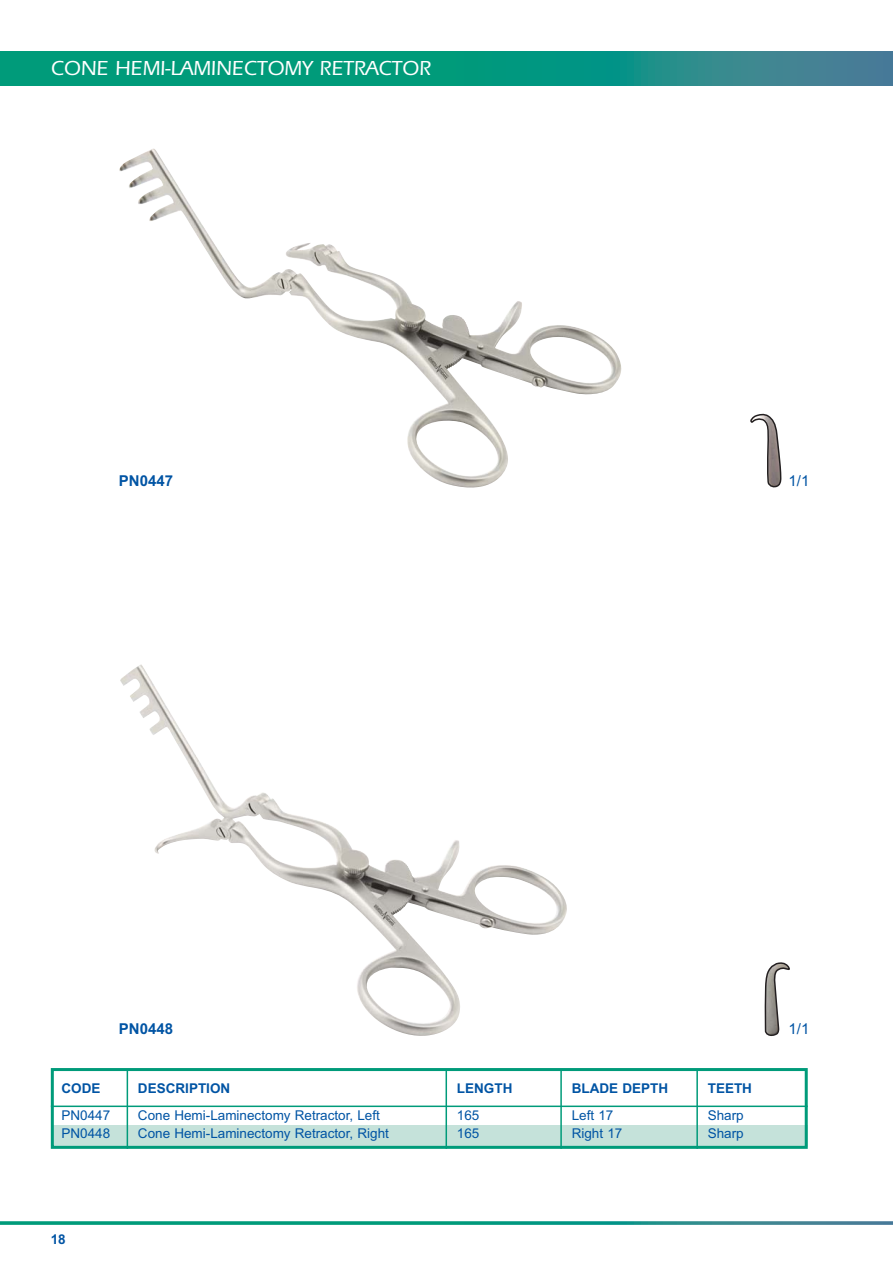
<style>
.page{position:relative;width:893px;height:1263px;background:#fff}
.page>*{position:absolute;margin:0;border:0;box-sizing:border-box;transform-origin:0 0}
.t1{font:500 21px "Itc Eras";color:#fff}
.t2{font:700 15px "Arial";color:#0054a4}
.t3{font:15px "Arial";color:#0054a4}
.t4{font:13.5px/18px "Arial";color:#0054a4}
.t5{font:700 13.5px "Arial";color:#0054a4}
</style>
<div class="page">
<div style="left:51px;top:1125px;width:757px;height:22px;background:#c5e2da"></div>
<div style="left:51px;top:1068px;width:757px;height:81px;border:3px solid #009b7a"></div>
<svg style="left:0;top:1221px;width:893px;height:4px;background:#279d8d"></svg>
<svg style="left:0;top:52px;width:893px;height:34px;background:#109482"></svg>
<img style="left:119px;top:148px;width:495px;height:340px">
<img style="left:120px;top:664px;width:447px;height:372px">
<hr style="left:51px;top:1105px;width:757px;height:2px;background:#009b7a">
<hr style="left:127px;top:1070px;width:1px;height:79px;background:#009b7a">
<hr style="left:560px;top:1070px;width:2px;height:79px;background:#009b7a">
<hr style="left:446px;top:1070px;width:1px;height:79px;background:#009b7a">
<hr style="left:696px;top:1070px;width:2px;height:79px;background:#009b7a">
<svg style="left:750px;top:414px;width:31px;height:73px"></svg>
<svg style="left:765px;top:962px;width:25px;height:74px"></svg>
<h1 class="t1" style="left:51px;top:61px;width:381px">CONE HEMI-LAMINECTOMY RETRACTOR</h1>
<p class="t2" style="left:119px;top:475px;width:56px">PN0447</p>
<p class="t3" style="left:789px;top:475px;width:22px">1/1</p>
<p class="t2" style="left:119px;top:1023px;width:56px">PN0448</p>
<p class="t5" style="left:61px;top:1083px;width:41px">CODE</p>
<p class="t5" style="left:138px;top:1083px;width:94px">DESCRIPTION</p>
<p class="t4" style="left:61px;top:1108px;width:50px">PN0447<br>PN0448</p>
<p class="t4" style="left:138px;top:1108px;width:252px">Cone Hemi-Laminectomy Retractor, Left<br>Cone Hemi-Laminectomy Retractor, Right</p>
<p class="t5" style="left:51px;top:1234px;width:17px">18</p>
<p class="t5" style="left:457px;top:1083px;width:57px">LENGTH</p>
<p class="t4" style="left:457px;top:1108px;width:24px">165<br>165</p>
<p class="t5" style="left:572px;top:1083px;width:98px">BLADE DEPTH</p>
<p class="t4" style="left:572px;top:1108px;width:52px">Left 17<br>Right 17</p>
<p class="t5" style="left:708px;top:1083px;width:46px">TEETH</p>
<p class="t4" style="left:708px;top:1108px;width:38px">Sharp<br>Sharp</p>
<p class="t3" style="left:789px;top:1023px;width:22px">1/1</p>
</div>
